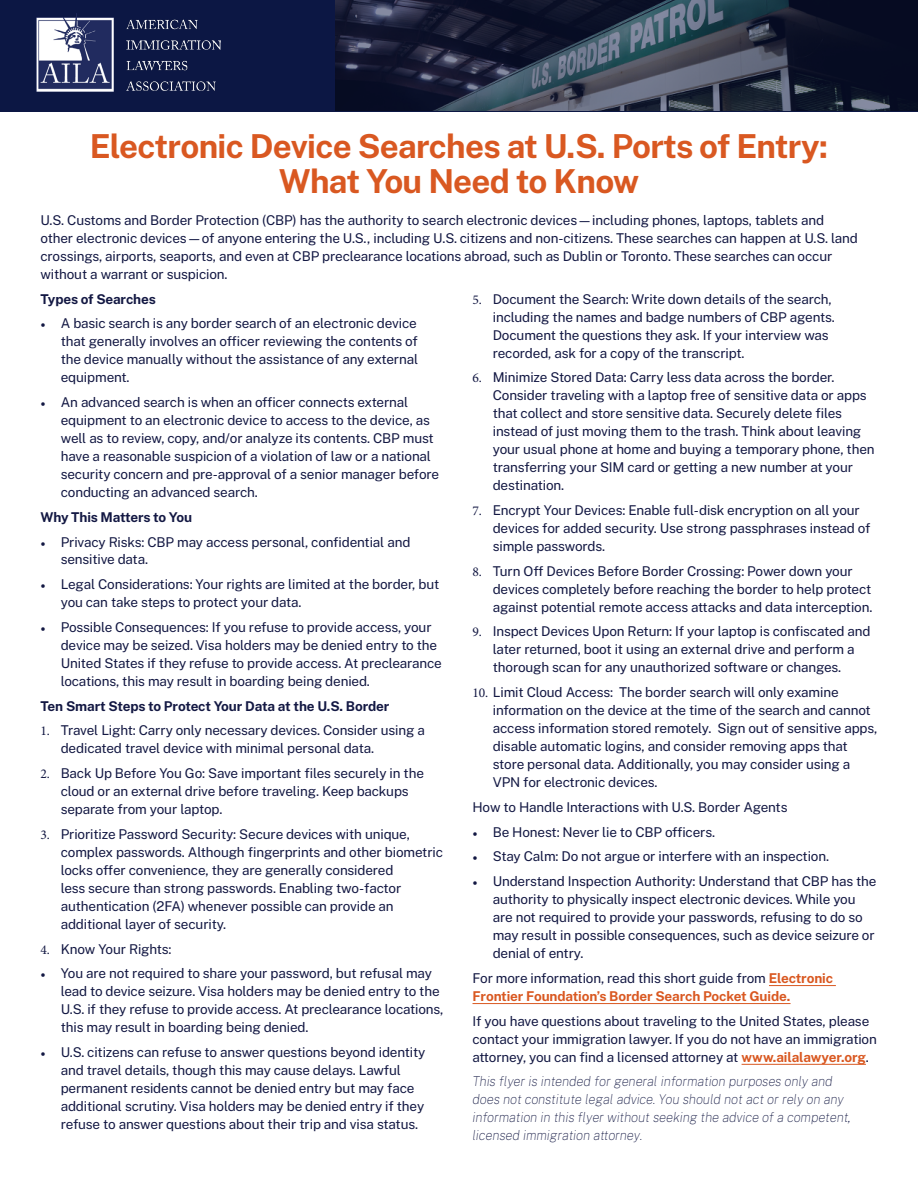
<style>
.page{position:relative;width:918px;height:1188px;background:#fff}
.page>*{position:absolute;margin:0;border:0;box-sizing:border-box;transform-origin:0 0}
.t1{font:700 33px/35.5px "Public Sans";letter-spacing:-.02em;color:#d95821;text-align:center}
.t2{font:13.5px/18px "Public Sans";letter-spacing:-.01em;color:#131843}
.t3{font:italic 13.5px/18px "Public Sans";letter-spacing:-.01em;color:#131843}
.t4{font:700 13.5px/18px "Public Sans";letter-spacing:-.01em;color:#d95821}
.t5{font:700 13.5px "Public Sans";letter-spacing:-.01em;color:#131843}
.s1{font-family:"Minion Pro"}
.s2{font-weight:400;color:#131843}
.s3{font-weight:700;color:#d95821}
</style>
<div class="page">
<div style="left:0;top:0;width:918px;height:111px;background:#0c1744"></div>
<img style="left:37px;top:14px;width:183px;height:77px">
<img style="left:336px;top:0;width:582px;height:110px">
<hr style="left:769px;top:985px;width:67px;height:1px;background:#d95821">
<hr style="left:472px;top:1003px;width:319px;height:1px;background:#d95821">
<hr style="left:742px;top:1064px;width:124px;height:1px;background:#d95821">
<h1 class="t1" style="left:90px;top:126px;width:740px">Electronic Device Searches at U.S. Ports of Entry:<br>What You Need to Know</h1>
<p class="t2" style="left:40px;top:210px;width:819px">U.S. Customs and Border Protection (CBP) has the authority to search electronic devices—including phones, laptops, tablets and other electronic devices—of anyone entering the U.S., including U.S. citizens and non-citizens. These searches can happen at U.S. land crossings, airports, seaports, and even at CBP preclearance locations abroad, such as Dublin or Toronto. These searches can occur without a warrant or suspicion.</p>
<p class="t5" style="left:40px;top:289px;width:117px">Types of Searches</p>
<p class="t2" style="left:61px;top:314px;width:359px;text-align:justify;text-indent:-20px"><span class="s1">•</span> A basic search is any border search of an electronic device that generally involves an officer reviewing the contents of the device manually without the assistance of any external equipment.</p>
<p class="t2" style="left:61px;top:392px;width:380px;text-indent:-20px"><span class="s1">•</span> An advanced search is when an officer connects external equipment to an electronic device to access to the device, as well as to review, copy, and/or analyze its contents. CBP must have a reasonable suspicion of a violation of law or a national security concern and pre-approval of a senior manager before conducting an advanced search.</p>
<p class="t5" style="left:40px;top:507px;width:153px">Why This Matters to You</p>
<p class="t2" style="left:61px;top:532px;width:351px;text-indent:-20px"><span class="s1">•</span> Privacy Risks: CBP may access personal, confidential and sensitive data.</p>
<p class="t2" style="left:61px;top:575px;width:380px;text-indent:-20px"><span class="s1">•</span> Legal Considerations: Your rights are limited at the border, but you can take steps to protect your data.</p>
<p class="t2" style="left:61px;top:617px;width:383px;text-indent:-20px"><span class="s1">•</span> Possible Consequences: If you refuse to provide access, your device may be seized. Visa holders may be denied entry to the United States if they refuse to provide access. At preclearance locations, this may result in boarding being denied.</p>
<p class="t5" style="left:40px;top:696px;width:350px">Ten Smart Steps to Protect Your Data at the U.S. Border</p>
<p class="t2" style="left:61px;top:721px;width:366px;text-indent:-20px"><span class="s1">1.</span> Travel Light: Carry only necessary devices. Consider using a dedicated travel device with minimal personal data.</p>
<p class="t2" style="left:61px;top:764px;width:365px;text-indent:-20px"><span class="s1">2.</span> Back Up Before You Go: Save important files securely in the cloud or an external drive before traveling. Keep backups separate from your laptop.</p>
<p class="t2" style="left:61px;top:824px;width:384px;text-indent:-20px"><span class="s1">3.</span> Prioritize Password Security: Secure devices with unique, complex passwords. Although fingerprints and other biometric locks offer convenience, they are generally considered<br>less secure than strong passwords. Enabling two-factor authentication (2FA) whenever possible can provide an additional layer of security.</p>
<p class="t2" style="left:40px;top:939px;width:133px"><span class="s1">4.</span> Know Your Rights:</p>
<p class="t2" style="left:61px;top:964px;width:384px;text-indent:-20px"><span class="s1">•</span> You are not required to share your password, but refusal may lead to device seizure. Visa holders may be denied entry to the U.S. if they refuse to provide access. At preclearance locations, this may result in boarding being denied.</p>
<p class="t2" style="left:61px;top:1043px;width:366px;text-indent:-20px"><span class="s1">•</span> U.S. citizens can refuse to answer questions beyond identity and travel details, though this may cause delays. Lawful permanent residents cannot be denied entry but may face additional scrutiny. Visa holders may be denied entry if they refuse to answer questions about their trip and visa status.</p>
<p class="t2" style="left:493px;top:289px;width:344px;text-indent:-20px"><span class="s1">5.</span> Document the Search: Write down details of the search, including the names and badge numbers of CBP agents.<br>Document the questions they ask. If your interview was recorded, ask for a copy of the transcript.</p>
<p class="t2" style="left:493px;top:368px;width:383px;text-indent:-20px"><span class="s1">6.</span> Minimize Stored Data: Carry less data across the border.<br>Consider traveling with a laptop free of sensitive data or apps that collect and store sensitive data. Securely delete files instead of just moving them to the trash. Think about leaving your usual phone at home and buying a temporary phone, then transferring your SIM card or getting a new number at your destination.</p>
<p class="t2" style="left:493px;top:500px;width:379px;text-indent:-20px"><span class="s1">7.</span> Encrypt Your Devices: Enable full-disk encryption on all your devices for added security. Use strong passphrases instead of simple passwords.</p>
<p class="t2" style="left:493px;top:561px;width:381px;text-indent:-20px"><span class="s1">8.</span> Turn Off Devices Before Border Crossing: Power down your devices completely before reaching the border to help protect against potential remote access attacks and data interception.</p>
<p class="t2" style="left:493px;top:622px;width:379px;text-indent:-20px"><span class="s1">9.</span> Inspect Devices Upon Return: If your laptop is confiscated and later returned, boot it using an external drive and perform a thorough scan for any unauthorized software or changes.</p>
<p class="t2" style="left:493px;top:683px;width:386px;text-indent:-20px"><span class="s1">10.</span> Limit Cloud Access: The border search will only examine information on the device at the time of the search and cannot access information stored remotely. Sign out of sensitive apps, disable automatic logins, and consider removing apps that store personal data. Additionally, you may consider using a VPN for electronic devices.</p>
<p class="t2" style="left:472px;top:797px;width:317px">How to Handle Interactions with U.S. Border Agents</p>
<p class="t2" style="left:472px;top:822px;width:244px"><span class="s1">•</span> Be Honest: Never lie to CBP officers.</p>
<p class="t2" style="left:472px;top:847px;width:358px"><span class="s1">•</span> Stay Calm: Do not argue or interfere with an inspection.</p>
<p class="t2" style="left:493px;top:872px;width:385px;text-indent:-20px"><span class="s1">•</span> Understand Inspection Authority: Understand that CBP has the authority to physically inspect electronic devices. While you are not required to provide your passwords, refusing to do so may result in possible consequences, such as device seizure or denial of entry.</p>
<p class="t4" style="left:472px;top:968px;width:362px"><span class="s2">For more information, read this short guide from</span> Electronic<br>Frontier Foundation’s Border Search Pocket Guide.</p>
<p class="t2" style="left:472px;top:1011px;width:406px">If you have questions about traveling to the United States, please contact your immigration lawyer. If you do not have an immigration attorney, you can find a licensed attorney at <span class="s3">www.ailalawyer.org</span>.</p>
<p class="t3" style="left:472px;top:1072px;width:380px">This flyer is intended for general information purposes only and does not constitute legal advice. You should not act or rely on any information in this flyer without seeking the advice of a competent, licensed immigration attorney.</p>
</div>
